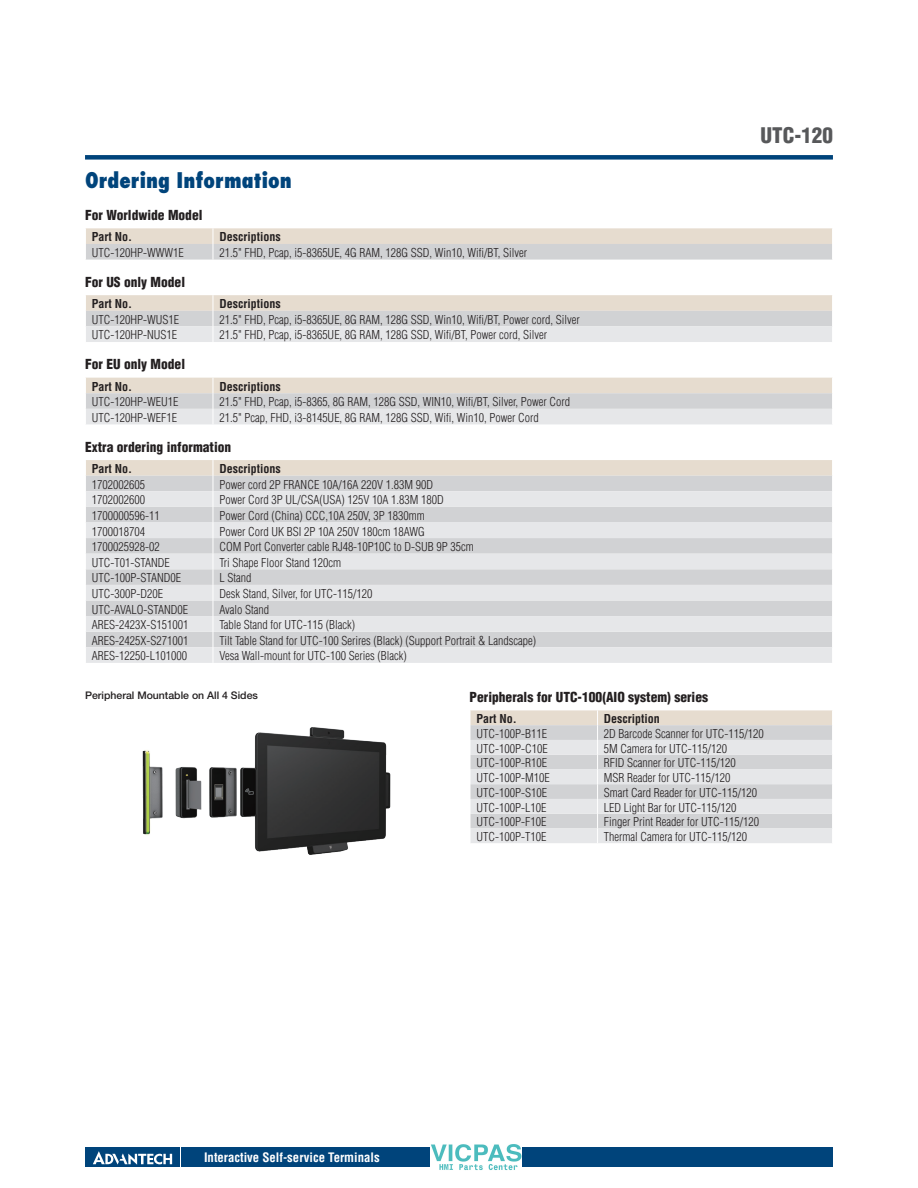
<style>
.page{position:relative;width:918px;height:1188px;background:#fff}
.page>*{position:absolute;margin:0;border:0;box-sizing:border-box;transform-origin:0 0}
.t1{font:800 condensed 21px "Futura";color:#00447b}
.t2{font:900 condensed 21px "Helvetica";color:#57585a}
.t3{font:900 condensed 13.5px "Helvetica";color:#231f20}
.t4{font:700 condensed 12.75px "Helvetica";color:#fff}
.t5{font:300 condensed 12px "Helvetica";color:#231f20}
.t6{font:700 condensed 12px "Helvetica";color:#231f20}
.t7{font:500 10.5px "Helvetica Neue";color:#231f20}
</style>
<div class="page">
<div style="left:85px;top:155px;width:748px;height:5px;background:#00447b"></div>
<div style="left:182px;top:1147px;width:651px;height:20px;background:#00447b"></div>
<div style="left:85px;top:1147px;width:95px;height:20px;background:#00447b"></div>
<svg style="left:93px;top:1151px;width:79px;height:14px"></svg>
<svg style="left:86px;top:228px;width:746px;height:32px;background:#dcd7d2"></svg>
<svg style="left:86px;top:295px;width:746px;height:47px;background:#dfdcd9"></svg>
<svg style="left:86px;top:378px;width:746px;height:46px;background:#dfdcd9"></svg>
<svg style="left:86px;top:460px;width:746px;height:203px;background:#dcdcdd"></svg>
<svg style="left:470px;top:710px;width:362px;height:133px;background:#ddd"></svg>
<img style="left:142px;top:727px;width:249px;height:128px">
<img style="left:430px;top:1144px;width:92px;height:27px">
<h1 class="t2" style="left:761px;top:122px;width:74px">UTC-120</h1>
<h1 class="t1" style="left:85px;top:168px;width:208px">Ordering Information</h1>
<p class="t3" style="left:85px;top:206px;width:119px">For Worldwide Model</p>
<p class="t6" style="left:92px;top:230px;width:42px">Part No.</p>
<p class="t6" style="left:219px;top:230px;width:63px">Descriptions</p>
<p class="t5" style="left:92px;top:245px;width:93px">UTC-120HP-WWW1E</p>
<p class="t5" style="left:219px;top:245px;width:309px">21.5" FHD, Pcap, i5-8365UE, 4G RAM, 128G SSD, Win10, Wifi/BT, Silver</p>
<p class="t3" style="left:85px;top:273px;width:102px">For US only Model</p>
<p class="t6" style="left:92px;top:296px;width:42px">Part No.</p>
<p class="t6" style="left:219px;top:296px;width:63px">Descriptions</p>
<p class="t5" style="left:92px;top:312px;width:89px">UTC-120HP-WUS1E</p>
<p class="t5" style="left:219px;top:312px;width:362px">21.5" FHD, Pcap, i5-8365UE, 8G RAM, 128G SSD, Win10, Wifi/BT, Power cord, Silver</p>
<p class="t5" style="left:92px;top:328px;width:87px">UTC-120HP-NUS1E</p>
<p class="t5" style="left:219px;top:328px;width:329px">21.5" FHD, Pcap, i5-8365UE, 8G RAM, 128G SSD, Wifi/BT, Power cord, Silver</p>
<p class="t3" style="left:85px;top:356px;width:102px">For EU only Model</p>
<p class="t6" style="left:92px;top:379px;width:42px">Part No.</p>
<p class="t6" style="left:219px;top:379px;width:63px">Descriptions</p>
<p class="t5" style="left:92px;top:394px;width:88px">UTC-120HP-WEU1E</p>
<p class="t5" style="left:219px;top:394px;width:352px">21.5" FHD, Pcap, i5-8365, 8G RAM, 128G SSD, WIN10, Wifi/BT, Silver, Power Cord</p>
<p class="t5" style="left:92px;top:410px;width:87px">UTC-120HP-WEF1E</p>
<p class="t5" style="left:219px;top:410px;width:321px">21.5" Pcap, FHD, i3-8145UE, 8G RAM, 128G SSD, Wifi, Win10, Power Cord</p>
<p class="t3" style="left:85px;top:438px;width:148px">Extra ordering information</p>
<p class="t6" style="left:92px;top:461px;width:42px">Part No.</p>
<p class="t6" style="left:219px;top:461px;width:63px">Descriptions</p>
<p class="t5" style="left:92px;top:477px;width:55px">1702002605</p>
<p class="t5" style="left:219px;top:477px;width:215px">Power cord 2P FRANCE 10A/16A 220V 1.83M 90D</p>
<p class="t5" style="left:92px;top:492px;width:55px">1702002600</p>
<p class="t5" style="left:219px;top:492px;width:226px">Power Cord 3P UL/CSA(USA) 125V 10A 1.83M 180D</p>
<p class="t5" style="left:92px;top:508px;width:69px">1700000596-11</p>
<p class="t5" style="left:219px;top:508px;width:207px">Power Cord (China) CCC,10A 250V, 3P 1830mm</p>
<p class="t5" style="left:92px;top:524px;width:55px">1700018704</p>
<p class="t5" style="left:219px;top:524px;width:207px">Power Cord UK BSI 2P 10A 250V 180cm 18AWG</p>
<p class="t5" style="left:92px;top:539px;width:69px">1700025928-02</p>
<p class="t5" style="left:219px;top:539px;width:256px">COM Port Converter cable RJ48-10P10C to D-SUB 9P 35cm</p>
<p class="t5" style="left:92px;top:555px;width:79px">UTC-T01-STANDE</p>
<p class="t5" style="left:219px;top:555px;width:123px">Tri Shape Floor Stand 120cm</p>
<p class="t5" style="left:92px;top:570px;width:91px">UTC-100P-STAND0E</p>
<p class="t5" style="left:219px;top:570px;width:33px">L Stand</p>
<p class="t5" style="left:92px;top:586px;width:73px">UTC-300P-D20E</p>
<p class="t5" style="left:219px;top:586px;width:155px">Desk Stand, Silver, for UTC-115/120</p>
<p class="t5" style="left:92px;top:602px;width:98px">UTC-AVALO-STAND0E</p>
<p class="t5" style="left:219px;top:602px;width:51px">Avalo Stand</p>
<p class="t5" style="left:92px;top:617px;width:98px">ARES-2423X-S151001</p>
<p class="t5" style="left:219px;top:617px;width:137px">Table Stand for UTC-115 (Black)</p>
<p class="t5" style="left:92px;top:633px;width:98px">ARES-2425X-S271001</p>
<p class="t5" style="left:219px;top:633px;width:318px">Tilt Table Stand for UTC-100 Serires (Black) (Support Portrait &amp; Landscape)</p>
<p class="t5" style="left:92px;top:648px;width:97px">ARES-12250-L101000</p>
<p class="t5" style="left:219px;top:648px;width:189px">Vesa Wall-mount for UTC-100 Series (Black)</p>
<p class="t3" style="left:470px;top:688px;width:240px">Peripherals for UTC-100(AIO system) series</p>
<p class="t6" style="left:476px;top:711px;width:42px">Part No.</p>
<p class="t6" style="left:604px;top:711px;width:57px">Description</p>
<p class="t5" style="left:476px;top:726px;width:72px">UTC-100P-B11E</p>
<p class="t5" style="left:604px;top:726px;width:161px">2D Barcode Scanner for UTC-115/120</p>
<p class="t5" style="left:476px;top:741px;width:73px">UTC-100P-C10E</p>
<p class="t5" style="left:604px;top:741px;width:125px">5M Camera for UTC-115/120</p>
<p class="t5" style="left:476px;top:755px;width:72px">UTC-100P-R10E</p>
<p class="t5" style="left:604px;top:755px;width:133px">RFID Scanner for UTC-115/120</p>
<p class="t5" style="left:476px;top:770px;width:75px">UTC-100P-M10E</p>
<p class="t5" style="left:604px;top:770px;width:128px">MSR Reader for UTC-115/120</p>
<p class="t5" style="left:476px;top:785px;width:72px">UTC-100P-S10E</p>
<p class="t5" style="left:604px;top:785px;width:155px">Smart Card Reader for UTC-115/120</p>
<p class="t5" style="left:476px;top:800px;width:71px">UTC-100P-L10E</p>
<p class="t5" style="left:604px;top:800px;width:134px">LED Light Bar for UTC-115/120</p>
<p class="t5" style="left:476px;top:814px;width:71px">UTC-100P-F10E</p>
<p class="t5" style="left:604px;top:814px;width:157px">Finger Print Reader for UTC-115/120</p>
<p class="t5" style="left:476px;top:829px;width:71px">UTC-100P-T10E</p>
<p class="t5" style="left:604px;top:829px;width:145px">Thermal Camera for UTC-115/120</p>
<p class="t7" style="left:85px;top:689px;width:174px">Peripheral Mountable on All 4 Sides</p>
<p class="t4" style="left:204px;top:1149px;width:177px">Interactive Self-service Terminals</p>
</div>
